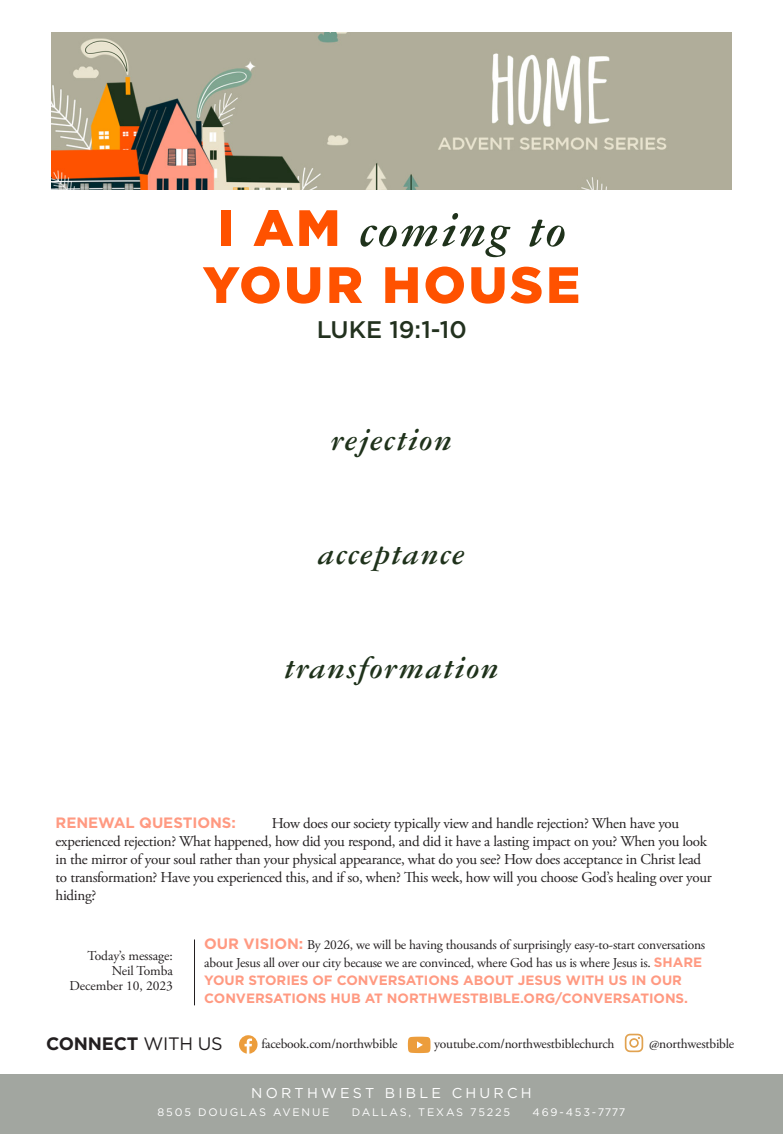
<style>
.page{position:relative;width:783px;height:1134px;background:#fff}
.page>*{position:absolute;margin:0;border:0;box-sizing:border-box;transform-origin:0 0}
.t1{font:italic 700 51px "Garamond Three";letter-spacing:.02em;color:#1f321b}
.t2{font:900 51px "Gotham";letter-spacing:.05em;color:#ff5200}
.t3{font:italic 700 33px "Garamond Three";letter-spacing:.03em;color:#1f321b}
.t4{font:500 24px "Gotham";color:#22311e}
.t5{font:700 18px "Gotham";letter-spacing:-.01em;color:#231f20}
.t6{font:15px/18px "Adobe Garamond Pro";letter-spacing:-.02em;color:#231f20}
.t7{font:700 15px "Gotham";color:#ff9a82}
.t8{font:14.25px "Gotham";letter-spacing:.225em;color:#fff}
.t9{font:13.5px/18px "Adobe Garamond Pro";letter-spacing:-.015em;color:#231f20}
.t10{font:10.95px "Gotham";letter-spacing:.17em;color:#fff}
.s1{font-family:"Gotham";font-weight:900;font-style:normal;color:#ff5200}
.s2{font-family:"Gotham";font-weight:700;font-size:15px;color:#ff9a82}
.s3{font-family:"Gotham";font-weight:700;color:#ff9a82}
.s4{font-weight:400}
</style>
<div class="page">
<hr style="left:194px;top:939px;width:1px;height:66px;background:#231f20">
<svg style="left:408px;top:1037px;width:23px;height:16px"></svg>
<svg style="left:625px;top:1034px;width:18px;height:18px"></svg>
<svg style="left:239px;top:1035px;width:19px;height:19px"></svg>
<div style="left:0;top:1074px;width:783px;height:60px;background:#a2a6a0"></div>
<img style="left:51px;top:32px;width:681px;height:157px">
<p class="t1" style="left:217px;top:203px;width:350px"><span class="s1">I AM</span> coming to</p>
<p class="t2" style="left:203px;top:255px;width:379px">YOUR HOUSE</p>
<h3 class="t4" style="left:316px;top:314px;width:152px">LUKE 19:1-10</h3>
<p class="t3" style="left:331px;top:422px;width:123px">rejection</p>
<p class="t3" style="left:318px;top:536px;width:148px">acceptance</p>
<p class="t3" style="left:284px;top:650px;width:216px">transformation</p>
<p class="t6" style="left:56px;top:814px;width:658px;text-indent:216px">How does our society typically view and handle rejection? When have you experienced rejection? What happened, how did you respond, and did it have a lasting impact on you? When you look in the mirror of your soul rather than your physical appearance, what do you see? How does acceptance in Christ lead to transformation? Have you experienced this, and if so, when? This week, how will you choose God’s healing over your hiding?</p>
<p class="t7" style="left:56px;top:814px;width:182px">RENEWAL QUESTIONS:</p>
<p class="t9" style="left:204px;top:936px;width:503px"><span class="s2">OUR VISION:</span> By 2026, we will be having thousands of surprisingly easy-to-start conversations about Jesus all over our city because we are convinced, where God has us is where Jesus is. <span class="s3">SHARE YOUR STORIES OF CONVERSATIONS ABOUT JESUS WITH US IN OUR CONVERSATIONS HUB AT NORTHWESTBIBLE.ORG/CONVERSATIONS.</span></p>
<p class="t5" style="left:46px;top:1033px;width:178px">CONNECT <span class="s4">WITH US</span></p>
<p class="t9" style="left:261px;top:1036px;width:138px">facebook.com/northwbible</p>
<p class="t9" style="left:434px;top:1036px;width:182px">youtube.com/northwestbiblechurch</p>
<p class="t9" style="left:649px;top:1036px;width:87px">@northwestbible</p>
<p class="t9" style="left:87px;top:947px;width:87px">Today’s message:</p>
<p class="t9" style="left:112px;top:962px;width:63px">Neil Tomba</p>
<p class="t9" style="left:70px;top:977px;width:105px">December 10, 2023</p>
<p class="t8" style="left:251px;top:1086px;width:282px">NORTHWEST BIBLE CHURCH</p>
<p class="t10" style="left:158px;top:1106px;width:173px">8505 DOUGLAS AVENUE</p>
<p class="t10" style="left:352px;top:1106px;width:160px">DALLAS, TEXAS 75225</p>
<p class="t10" style="left:533px;top:1106px;width:94px">469-453-7777</p>
</div>
